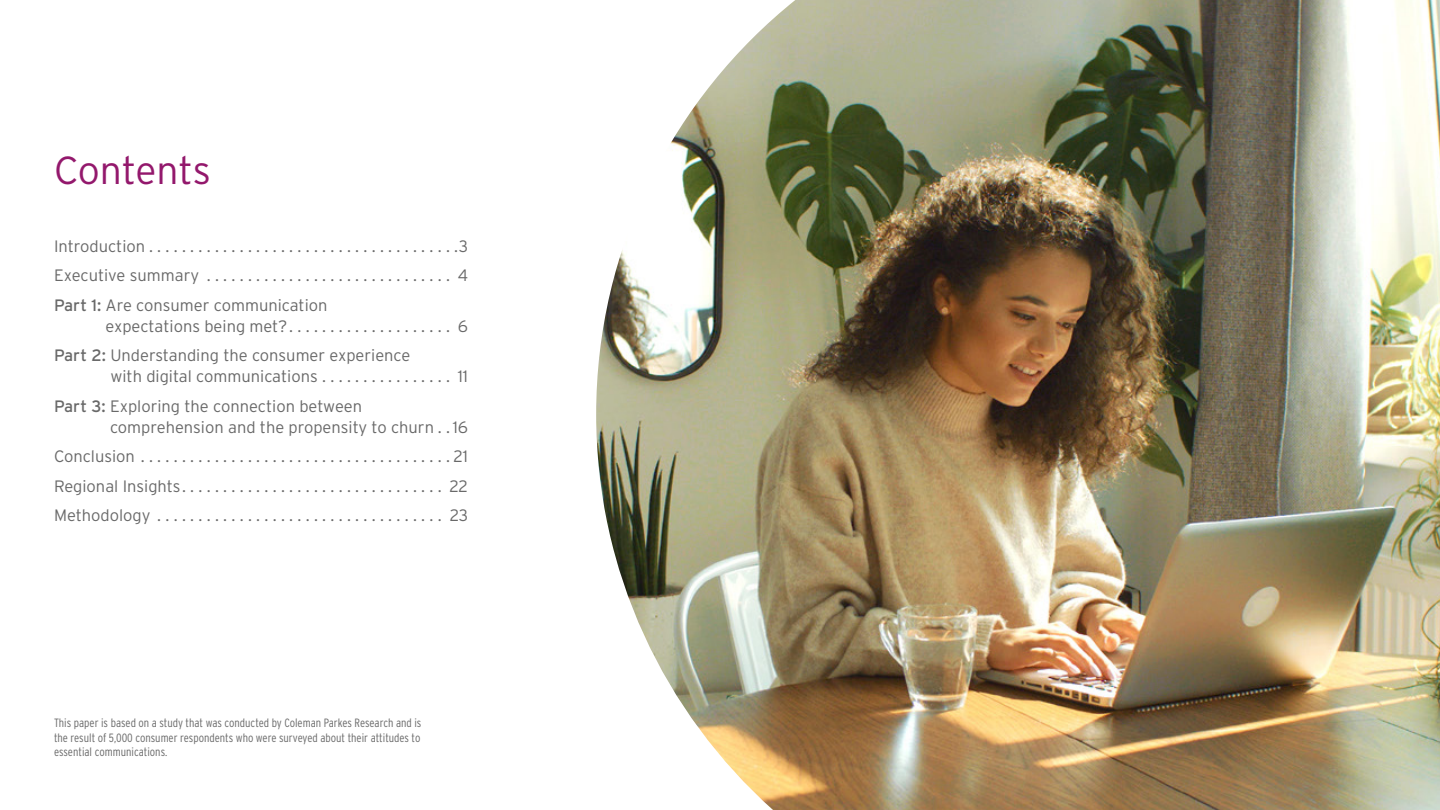
<style>
.page{position:relative;width:1440px;height:810px;background:#fff}
.page>*{position:absolute;margin:0;border:0;box-sizing:border-box;transform-origin:0 0}
.Heading_Table_of_Con{font:300 39px "Interstate";letter-spacing:-.005em;color:#93186c}
.t1{font:300 16.5px/21px "Interstate";color:#696969}
.Body_Copy{font:300 condensed 12px/14.4px "Interstate";color:#696969;text-align:justify}
.s1{font-weight:400}
</style>
<div class="page">
<img style="left:596px;top:0;width:844px;height:810px">
<p class="Heading_Table_of_Con" style="left:54px;top:148px;width:158px">Contents</p>
<p class="t1" style="left:54px;top:235px;width:416px">Introduction . . . . . . . . . . . . . . . . . . . . . . . . . . . . . . . . . . . . . 3</p>
<p class="t1" style="left:54px;top:265px;width:415px">Executive summary . . . . . . . . . . . . . . . . . . . . . . . . . . . . . . 4</p>
<p class="t1" style="left:106px;top:294px;width:364px;text-indent:-52px"><span class="s1">Part 1:</span> Are consumer communication<br>expectations being met? . . . . . . . . . . . . . . . . . . . . 6</p>
<p class="t1" style="left:110px;top:345px;width:359px;text-indent:-56px"><span class="s1">Part 2:</span> Understanding the consumer experience<br>with digital communications . . . . . . . . . . . . . . . . 11</p>
<p class="t1" style="left:110px;top:395px;width:359px;text-indent:-56px"><span class="s1">Part 3:</span> Exploring the connection between comprehension and the propensity to churn . 16</p>
<p class="t1" style="left:54px;top:446px;width:416px">Conclusion . . . . . . . . . . . . . . . . . . . . . . . . . . . . . . . . . . . . . 21</p>
<p class="t1" style="left:54px;top:475px;width:416px">Regional Insights . . . . . . . . . . . . . . . . . . . . . . . . . . . . . . . . 22</p>
<p class="t1" style="left:54px;top:505px;width:416px">Methodology . . . . . . . . . . . . . . . . . . . . . . . . . . . . . . . . . . . 23</p>
<p class="Body_Copy" style="left:54px;top:716px;width:369px">This paper is based on a study that was conducted by Coleman Parkes Research and is the result of 5,000 consumer respondents who were surveyed about their attitudes to essential communications.</p>
</div>
